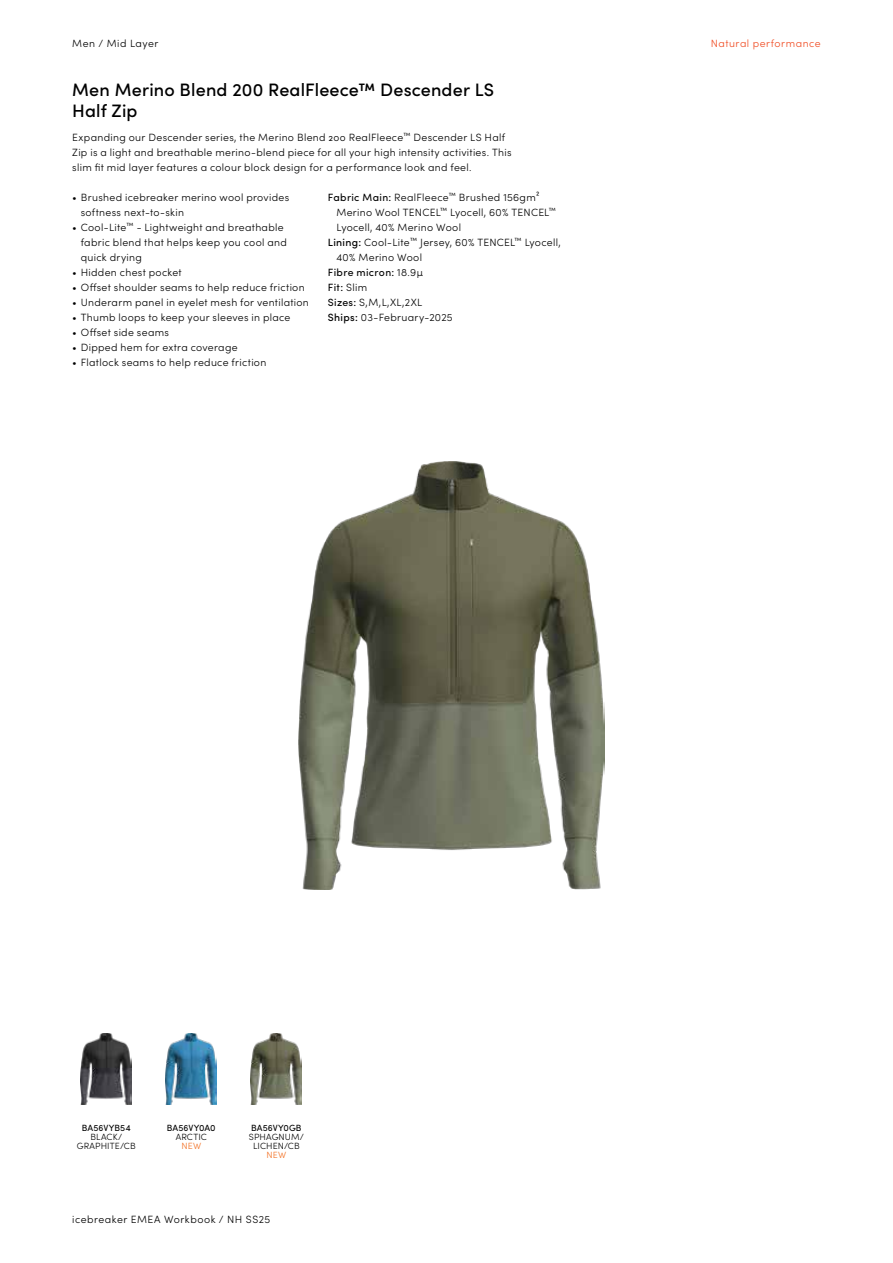
<style>
.page{position:relative;width:893px;height:1263px;background:#fff}
.page>*{position:absolute;margin:0;border:0;box-sizing:border-box;transform-origin:0 0}
.t1{font:500 18px/21px "Sofia Pro";letter-spacing:.01em;color:#000}
.t2{font:300 10.5px/15px "Sofia Pro";letter-spacing:.03em;color:#000}
.t3{font:300 10.5px "Sofia Pro";letter-spacing:.05em;color:#000}
.t4{font:10.5px "Sofia Pro";letter-spacing:.03em;color:#000}
.t5{font:300 10.5px "Sofia Pro";letter-spacing:.05em;color:#f04c23}
.t6{font:300 9px/9px "Sofia Pro";letter-spacing:.01em;color:#000;text-align:center}
.t7{font:9px "Sofia Pro";letter-spacing:.005em;color:#000}
.t8{font:300 9px "Sofia Pro";letter-spacing:.02em;color:#f36f21}
.s1{font-weight:400}
.s2{font-weight:500}
.s3{font-weight:300}
</style>
<div class="page">
<img style="left:298px;top:461px;width:306px;height:428px">
<img style="left:166px;top:1033px;width:51px;height:72px">
<img style="left:81px;top:1033px;width:51px;height:71px">
<img style="left:251px;top:1033px;width:51px;height:72px">
<p class="t3" style="left:72px;top:35px;width:88px">Men / Mid Layer</p>
<p class="t5" style="left:711px;top:35px;width:111px">Natural performance</p>
<h1 class="t1" style="left:72px;top:78px;width:423px">Men Merino Blend 200 RealFleece™ Descender LS<br>Half Zip</h1>
<p class="t2" style="left:72px;top:129px;width:441px">Expanding our Descender series, the Merino Blend 200 RealFleece<sup>™</sup> Descender LS Half<br>Zip is a light and breathable merino-blend piece for all your high intensity activities. This slim fit mid layer features a colour block design for a performance look and feel.</p>
<p class="t2" style="left:81px;top:189px;width:210px;text-indent:-9px">• Brushed icebreaker merino wool provides softness next-to-skin</p>
<p class="t2" style="left:81px;top:219px;width:208px;text-indent:-9px">• Cool-Lite<sup>™</sup> - Lightweight and breathable fabric blend that helps keep you cool and quick drying</p>
<p class="t2" style="left:72px;top:264px;width:111px">• Hidden chest pocket</p>
<p class="t2" style="left:72px;top:279px;width:234px">• Offset shoulder seams to help reduce friction</p>
<p class="t2" style="left:72px;top:294px;width:238px">• Underarm panel in eyelet mesh for ventilation</p>
<p class="t2" style="left:72px;top:309px;width:220px">• Thumb loops to keep your sleeves in place</p>
<p class="t2" style="left:72px;top:324px;width:98px">• Offset side seams</p>
<p class="t2" style="left:72px;top:339px;width:167px">• Dipped hem for extra coverage</p>
<p class="t2" style="left:72px;top:354px;width:196px">• Flatlock seams to help reduce friction</p>
<p class="t2" style="left:328px;top:189px;width:213px"><span class="s1">Fabric Main:</span> RealFleece<sup>™</sup> Brushed 156gm²</p>
<p class="t2" style="left:336px;top:204px;width:221px">Merino Wool TENCEL<sup>™</sup> Lyocell, 60% TENCEL<sup>™</sup></p>
<p class="t2" style="left:336px;top:219px;width:126px">Lyocell, 40% Merino Wool</p>
<p class="t2" style="left:328px;top:234px;width:234px"><span class="s2">Lining:</span> Cool-Lite<sup>™</sup> Jersey, 60% TENCEL<sup>™</sup> Lyocell,</p>
<p class="t2" style="left:336px;top:249px;width:87px">40% Merino Wool</p>
<p class="t4" style="left:328px;top:265px;width:97px">Fibre micron: <span class="s3">18.9µ</span></p>
<p class="t4" style="left:328px;top:280px;width:41px">Fit: <span class="s3">Slim</span></p>
<p class="t2" style="left:328px;top:294px;width:96px"><span class="s1">Sizes:</span> S,M,L,XL,2XL</p>
<p class="t2" style="left:328px;top:309px;width:126px"><span class="s2">Ships:</span> 03-February-2025</p>
<p class="t7" style="left:82px;top:1121px;width:50px">BA56VYB54</p>
<p class="t6" style="left:77px;top:1132px;width:60px">BLACK/<br>GRAPHITE/CB</p>
<p class="t7" style="left:167px;top:1121px;width:50px">BA56VY0A0</p>
<p class="t6" style="left:176px;top:1132px;width:33px">ARCTIC</p>
<p class="t8" style="left:181px;top:1140px;width:21px">NEW</p>
<p class="t7" style="left:251px;top:1121px;width:52px">BA56VY0GB</p>
<p class="t6" style="left:249px;top:1132px;width:57px">SPHAGNUM/<br>LICHEN/CB</p>
<p class="t8" style="left:267px;top:1149px;width:21px">NEW</p>
<p class="t3" style="left:72px;top:1212px;width:200px">icebreaker EMEA Workbook / NH SS25</p>
</div>
